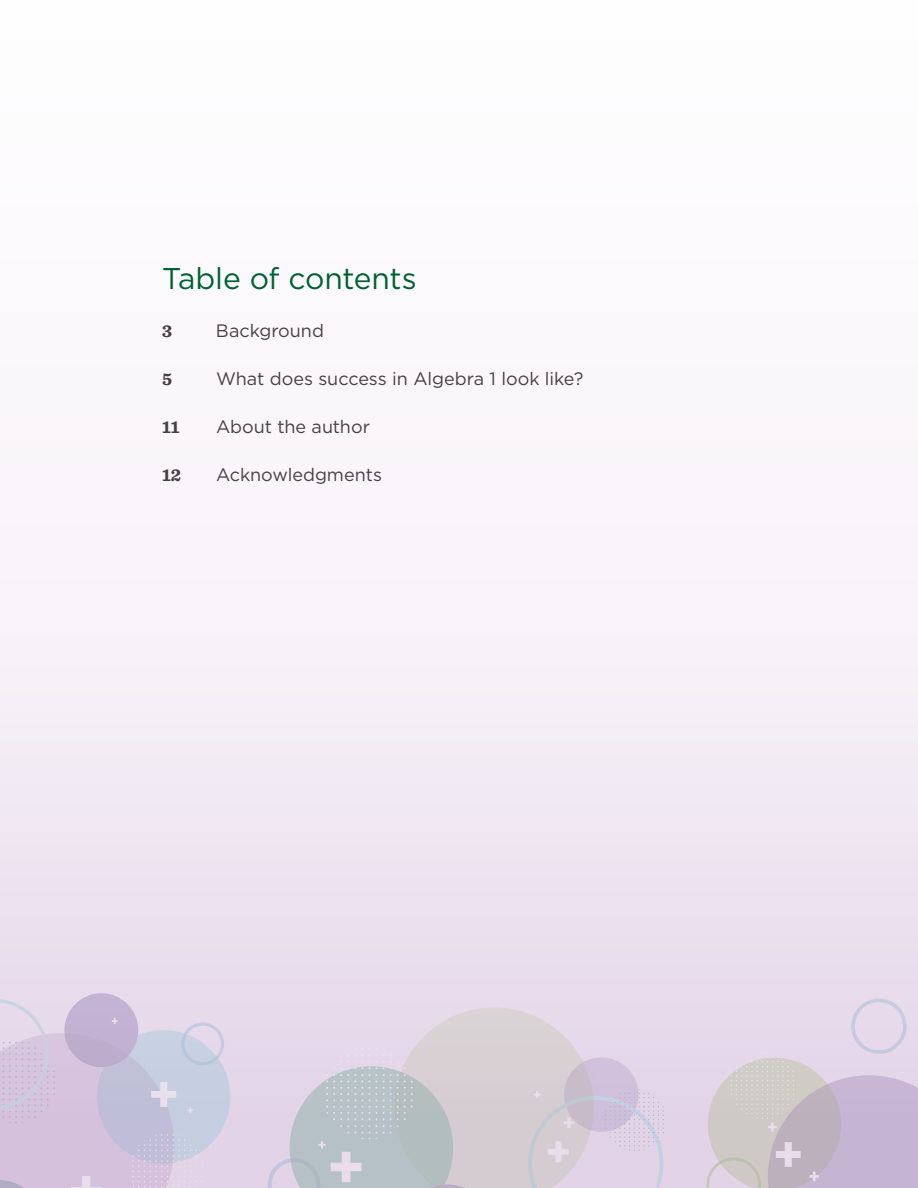
<style>
.page{position:relative;width:918px;height:1188px;background:#fff}
.page>*{position:absolute;margin:0;border:0;box-sizing:border-box;transform-origin:0 0}
.Top_Sub{font:30px "Gotham";letter-spacing:-.01em;color:#016133}
.t1{font:18px "Gotham";color:#454142}
.t2{font:700 18px "Sentinel";color:#454142}
</style>
<div class="page">
<div style="left:0;top:0;width:918px;height:1188px;background:linear-gradient(to bottom,#fff,#e5d7e9)"></div>
<div style="left:851px;top:999px;width:56px;height:55px;border:4px solid #6dbdcd;border-radius:50%"></div>
<svg style="left:706px;top:1052px;width:212px;height:136px"></svg>
<div style="left:97px;top:1030px;width:133px;height:134px;background:#c5cee1;border-radius:50%"></div>
<div style="left:181px;top:1022px;width:43px;height:43px;border:3px solid #6bc2e0;border-radius:50%"></div>
<svg style="left:64px;top:993px;width:74px;height:74px"></svg>
<svg style="left:268px;top:1007px;width:396px;height:181px"></svg>
<svg style="left:0;top:999px;width:203px;height:189px"></svg>
<h1 class="Top_Sub" style="left:162px;top:259px;width:256px">Table of contents</h1>
<p class="t2" style="left:162px;top:316px;width:12px">3</p>
<p class="t1" style="left:216px;top:319px;width:110px">Background</p>
<p class="t2" style="left:162px;top:364px;width:12px">5</p>
<p class="t1" style="left:216px;top:367px;width:369px">What does success in Algebra 1 look like?</p>
<p class="t2" style="left:162px;top:412px;width:19px">11</p>
<p class="t1" style="left:216px;top:415px;width:155px">About the author</p>
<p class="t2" style="left:162px;top:460px;width:21px">12</p>
<p class="t1" style="left:216px;top:463px;width:168px">Acknowledgments</p>
</div>
